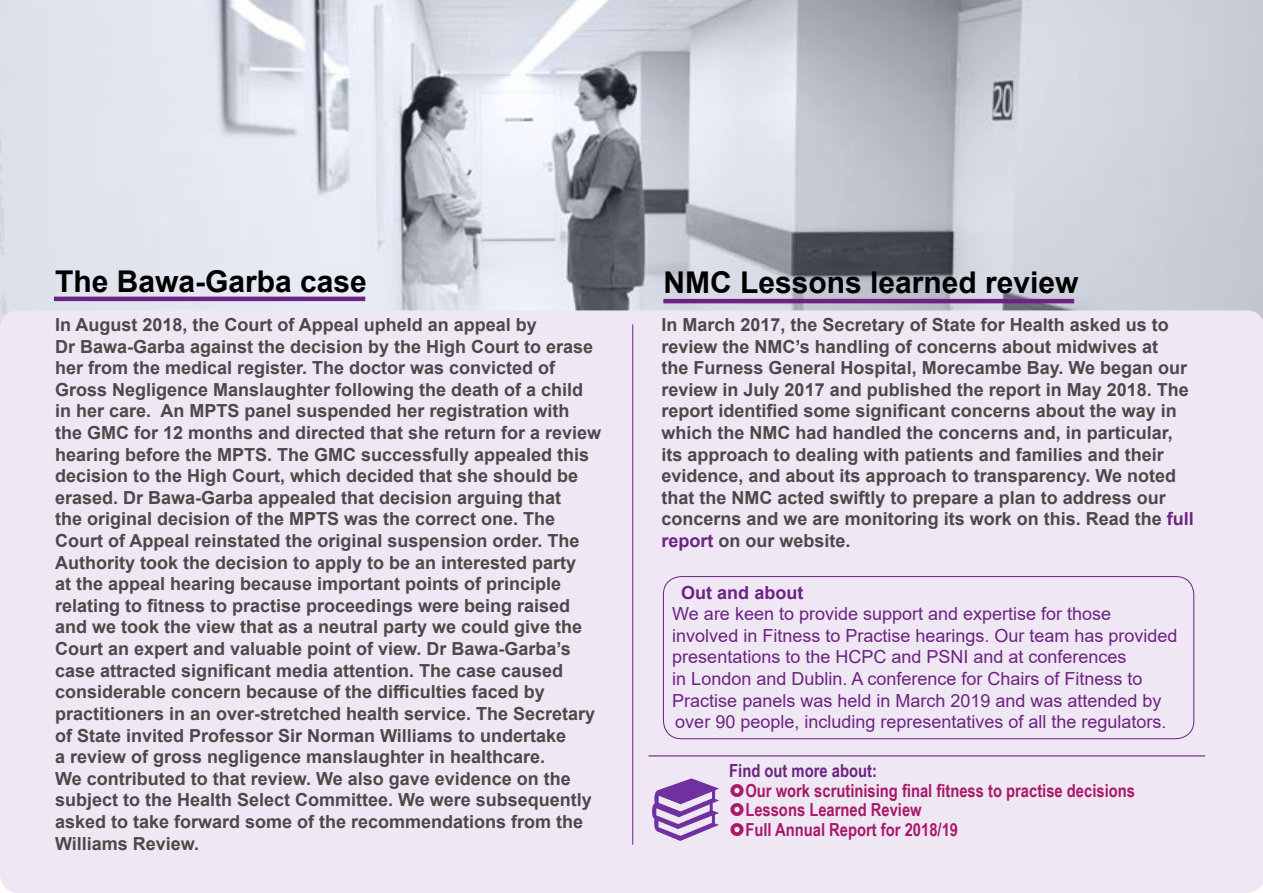
<style>
.page{position:relative;width:1263px;height:893px;background:#fff}
.page>*{position:absolute;margin:0;border:0;box-sizing:border-box;transform-origin:0 0}
.t1{font:700 30px "Arial";color:#000}
.t2{font:700 18px/21.6px "Arial";color:#4a4a49}
.t3{font:18px/21.6px "Arial";color:#6c2383}
.t4{font:700 18px "Arial Narrow";color:#a91969}
.t5{font:700 18px "Arial Narrow";color:#6c2383}
.t6{font:700 18px "Arial";color:#6c2383}
.s1{color:#6c2383}
</style>
<div class="page">
<img style="left:0;top:0;width:1263px;height:310px">
<div style="left:0;top:310px;width:1263px;height:583px;background:#f0e7f4"></div>
<hr style="left:632px;top:324px;width:1px;height:521px;background:#6c2383">
<hr style="left:54px;top:297px;width:311px;height:4px;background:#6c2383">
<hr style="left:663px;top:299px;width:411px;height:4px;background:#6c2383">
<div style="left:663px;top:576px;width:531px;height:163px;border:1px solid #6c2383;border-radius:18px"></div>
<hr style="left:648px;top:755px;width:557px;height:1px;background:#6c2383">
<svg style="left:652px;top:778px;width:67px;height:63px;background:#b390cc"></svg>
<svg style="left:731px;top:784px;width:13px;height:13px"></svg>
<svg style="left:731px;top:803px;width:13px;height:13px"></svg>
<svg style="left:731px;top:823px;width:13px;height:13px"></svg>
<p class="t1" style="left:55px;top:261px;width:313px">The Bawa-Garba case</p>
<p class="t2" style="left:55px;top:314px;width:548px">In August 2018, the Court of Appeal upheld an appeal by<br>Dr Bawa-Garba against the decision by the High Court to erase her from the medical register. The doctor was convicted of Gross Negligence Manslaughter following the death of a child in her care. An MPTS panel suspended her registration with<br>the GMC for 12 months and directed that she return for a review hearing before the MPTS. The GMC successfully appealed this decision to the High Court, which decided that she should be erased. Dr Bawa-Garba appealed that decision arguing that<br>the original decision of the MPTS was the correct one. The Court of Appeal reinstated the original suspension order. The Authority took the decision to apply to be an interested party<br>at the appeal hearing because important points of principle relating to fitness to practise proceedings were being raised and we took the view that as a neutral party we could give the Court an expert and valuable point of view. Dr Bawa-Garba’s case attracted significant media attention. The case caused considerable concern because of the difficulties faced by practitioners in an over-stretched health service. The Secretary of State invited Professor Sir Norman Williams to undertake<br>a review of gross negligence manslaughter in healthcare.<br>We contributed to that review. We also gave evidence on the subject to the Health Select Committee. We were subsequently asked to take forward some of the recommendations from the Williams Review.</p>
<p class="t1" style="left:663px;top:262px;width:417px">NMC Lessons learned review</p>
<p class="t2" style="left:661px;top:314px;width:534px">In March 2017, the Secretary of State for Health asked us to review the NMC’s handling of concerns about midwives at<br>the Furness General Hospital, Morecambe Bay. We began our review in July 2017 and published the report in May 2018. The report identified some significant concerns about the way in which the NMC had handled the concerns and, in particular, its approach to dealing with patients and families and their evidence, and about its approach to transparency. We noted that the NMC acted swiftly to prepare a plan to address our concerns and we are monitoring its work on this. Read the <span class="s1">full report</span> on our website.</p>
<p class="t6" style="left:681px;top:579px;width:124px">Out and about</p>
<p class="t3" style="left:672px;top:603px;width:507px">We are keen to provide support and expertise for those involved in Fitness to Practise hearings. Our team has provided presentations to the HCPC and PSNI and at conferences<br>in London and Dublin. A conference for Chairs of Fitness to Practise panels was held in March 2019 and was attended by over 90 people, including representatives of all the regulators.</p>
<p class="t5" style="left:729px;top:757px;width:149px">Find out more about:</p>
<p class="t4" style="left:745px;top:777px;width:391px">Our work scrutinising final fitness to practise decisions</p>
<p class="t4" style="left:745px;top:796px;width:178px">Lessons Learned Review</p>
<p class="t4" style="left:745px;top:816px;width:214px">Full Annual Report for 2018/19</p>
</div>
